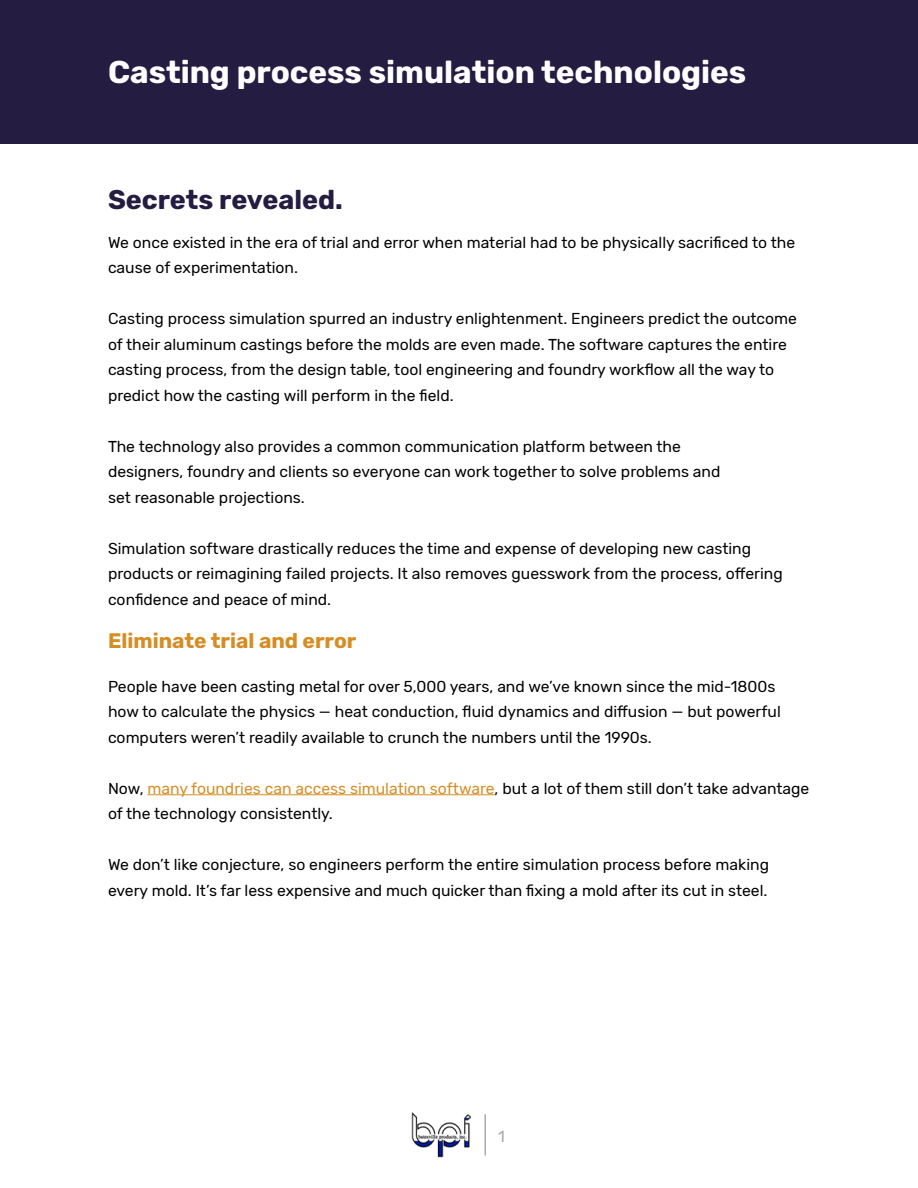
<style>
.page{position:relative;width:918px;height:1188px;background:#fff}
.page>*{position:absolute;margin:0;border:0;box-sizing:border-box;transform-origin:0 0}
.t1{font:700 31.5px "Rubik";color:#fff}
.t2{font:700 27px "Rubik";color:#251c42}
.t3{font:700 21px "Rubik";color:#d58d24}
.t4{font:15.9px "Rubik";color:#6c6a73}
.t5{font:15.75px/25.5px "Rubik";color:#000}
.s1{color:#d58d24}
</style>
<div class="page">
<img style="left:411px;top:1113px;width:60px;height:44px">
<hr style="left:485px;top:1114px;width:1px;height:41px;background:#696c77">
<div style="left:0;top:0;width:918px;height:144px;background:#251c42"></div>
<hr style="left:147px;top:794px;width:348px;height:1px;background:#d58d24">
<h1 class="t1" style="left:108px;top:53px;width:640px">Casting process simulation technologies</h1>
<h2 class="t2" style="left:108px;top:184px;width:236px">Secrets revealed.</h2>
<p class="t5" style="left:108px;top:230px;width:689px">We once existed in the era of trial and error when material had to be physically sacrificed to the cause of experimentation.</p>
<p class="t5" style="left:108px;top:307px;width:691px">Casting process simulation spurred an industry enlightenment. Engineers predict the outcome of their aluminum castings before the molds are even made. The software captures the entire casting process, from the design table, tool engineering and foundry workflow all the way to predict how the casting will perform in the field.</p>
<p class="t5" style="left:108px;top:434px;width:614px">The technology also provides a common communication platform between the designers, foundry and clients so everyone can work together to solve problems and set reasonable projections.</p>
<p class="t5" style="left:108px;top:536px;width:676px">Simulation software drastically reduces the time and expense of developing new casting products or reimagining failed projects. It also removes guesswork from the process, offering confidence and peace of mind.</p>
<h3 class="t3" style="left:108px;top:629px;width:250px">Eliminate trial and error</h3>
<p class="t5" style="left:108px;top:674px;width:674px">People have been casting metal for over 5,000 years, and we’ve known since the mid-1800s how to calculate the physics — heat conduction, fluid dynamics and diffusion — but powerful computers weren’t readily available to crunch the numbers until the 1990s.</p>
<p class="t5" style="left:108px;top:776px;width:703px">Now, <span class="s1">many foundries can access simulation software</span>, but a lot of them still don’t take advantage of the technology consistently.</p>
<p class="t5" style="left:108px;top:853px;width:663px">We don’t like conjecture, so engineers perform the entire simulation process before making every mold. It’s far less expensive and much quicker than fixing a mold after its cut in steel.</p>
<p class="t4" style="left:498px;top:1127px;width:8px">1</p>
</div>
